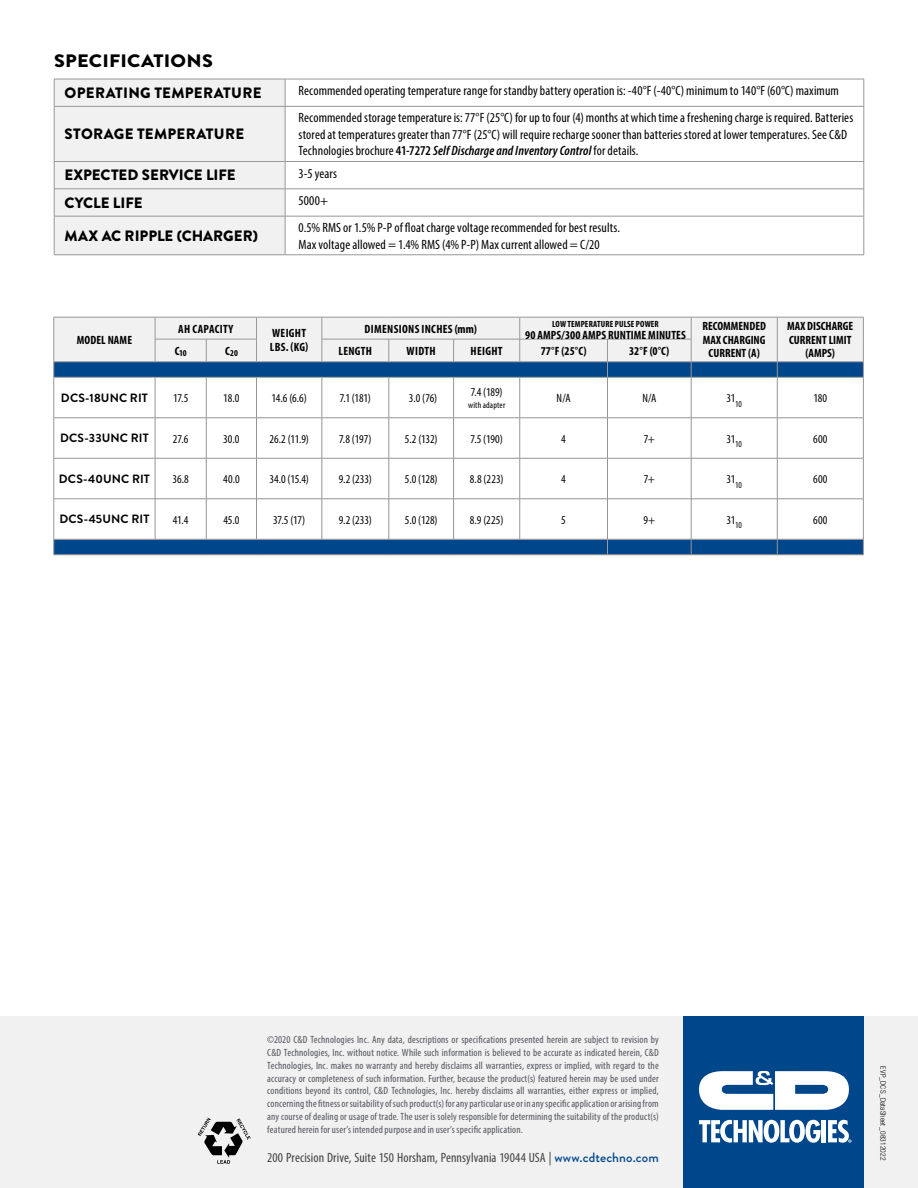
<style>
.page{position:relative;width:918px;height:1188px;background:#fff}
.page>*{position:absolute;margin:0;border:0;box-sizing:border-box;transform-origin:0 0}
.t1{font:900 18px "Brandon Grotesque";letter-spacing:.01em;color:#000;scale:1.1 1}
.t2{font:900 15px "Brandon Grotesque";letter-spacing:.01em;color:#000}
.t3{font:condensed 13.5px/16.5px "Myriad Pro";letter-spacing:.01em;color:#000}
.t4{font:condensed 13.5px "Myriad Pro";letter-spacing:.005em;color:#414042}
.t5{font:italic 13.5px "Myriad Variable Concept";letter-spacing:.01em;color:#000}
.t6{font:condensed 12px "Myriad Pro";letter-spacing:-.005em;color:#000}
.t7{font:700 condensed 12px/13.5px "Myriad Pro";letter-spacing:.005em;color:#000;text-align:center}
.t8{font:700 12px "Brandon Grotesque";letter-spacing:.01em;color:#000}
.t9{font:700 condensed 12px/13.5px "Myriad Pro";letter-spacing:.025em;color:#000}
.t10{font:condensed 10.5px/12.9px "Myriad Pro";letter-spacing:.015em;color:#54565b;text-align:justify}
.t11{font:700 condensed 9px "Myriad Pro";letter-spacing:.015em;color:#000}
.t12{font:condensed 9px "Myriad Pro";letter-spacing:.02em;color:#000}
.t13{font:300 condensed 7.5px "Helvetica Neue LT Std";letter-spacing:.03em;color:#000}
.s1{font-family:"Myriad Pro";font-style:normal;font-stretch:condensed}
.s2{font-family:"Myriad Pro";font-weight:600;font-style:normal;font-stretch:condensed}
.s3{font-family:"Brandon Grotesque";font-weight:500;font-stretch:normal;color:#00468b}
</style>
<div class="page">
<hr style="left:54px;top:555px;width:101px;height:1px;background:#9a969a">
<hr style="left:155px;top:555px;width:51px;height:1px;background:#9a969a">
<hr style="left:206px;top:555px;width:51px;height:1px;background:#9a969a">
<hr style="left:256px;top:555px;width:66px;height:1px;background:#9a969a">
<hr style="left:322px;top:555px;width:67px;height:1px;background:#9a969a">
<hr style="left:389px;top:555px;width:65px;height:1px;background:#9a969a">
<hr style="left:454px;top:555px;width:66px;height:1px;background:#9a969a">
<hr style="left:520px;top:555px;width:88px;height:1px;background:#9a969a">
<hr style="left:608px;top:555px;width:83px;height:1px;background:#9a969a">
<hr style="left:691px;top:555px;width:86px;height:1px;background:#9a969a">
<hr style="left:777px;top:555px;width:87px;height:1px;background:#9a969a">
<svg style="left:54px;top:316px;width:810px;height:239px"></svg>
<hr style="left:155px;top:339px;width:51px;height:1px;background:#9a969a">
<hr style="left:206px;top:339px;width:51px;height:1px;background:#9a969a">
<div style="left:0;top:1017px;width:918px;height:171px;background:#f1f1f2"></div>
<div style="left:684px;top:1017px;width:180px;height:171px;background:#00468b"></div>
<svg style="left:699px;top:1070px;width:150px;height:40px"></svg>
<svg style="left:699px;top:1120px;width:122px;height:23px"></svg>
<hr style="left:822px;top:1120px;width:4px;height:22px;background:#fff">
<svg style="left:828px;top:1120px;width:23px;height:23px"></svg>
<svg style="left:198px;top:1118px;width:53px;height:46px"></svg>
<hr style="left:285px;top:79px;width:579px;height:1px;background:#9a969a">
<svg style="left:864px;top:79px;width:1px;height:27px"></svg>
<hr style="left:285px;top:106px;width:579px;height:1px;background:#9a969a">
<hr style="left:864px;top:107px;width:1px;height:54px;background:#9a969a">
<hr style="left:285px;top:161px;width:579px;height:1px;background:#9a969a">
<hr style="left:285px;top:189px;width:579px;height:1px;background:#9a969a">
<div style="left:54px;top:79px;width:232px;height:176px;background:#f1f1f2"></div>
<svg style="left:864px;top:162px;width:1px;height:54px"></svg>
<hr style="left:54px;top:216px;width:231px;height:1px;background:#9a969a">
<hr style="left:54px;top:216px;width:1px;height:39px;background:#9a969a">
<hr style="left:285px;top:216px;width:579px;height:1px;background:#9a969a">
<hr style="left:285px;top:216px;width:1px;height:39px;background:#9a969a">
<hr style="left:864px;top:216px;width:1px;height:39px;background:#9a969a">
<hr style="left:54px;top:255px;width:231px;height:1px;background:#9a969a">
<hr style="left:285px;top:255px;width:579px;height:1px;background:#9a969a">
<h1 class="t1" style="left:54px;top:48px;width:146px">SPECIFICATIONS</h1>
<h2 class="t2" style="left:65px;top:82px;width:198px">OPERATING TEMPERATURE</h2>
<p class="t3" style="left:299px;top:82px;width:542px">Recommended operating temperature range for standby battery operation is: -40°F (-40°C) minimum to 140°F (60°C) maximum</p>
<h2 class="t2" style="left:65px;top:123px;width:181px">STORAGE TEMPERATURE</h2>
<p class="t3" style="left:299px;top:110px;width:556px">Recommended storage temperature is: 77°F (25°C) for up to four (4) months at which time a freshening charge is required. Batteries stored at temperatures greater than 77°F (25°C) will require recharge sooner than batteries stored at lower temperatures. See C&amp;D</p>
<p class="t5" style="left:299px;top:143px;width:341px"><span class="s1">Technologies brochure</span> <span class="s2">41-7272</span> Self Discharge and Inventory Control <span class="s1">for details.</span></p>
<h2 class="t2" style="left:65px;top:165px;width:173px">EXPECTED SERVICE LIFE</h2>
<p class="t3" style="left:299px;top:165px;width:40px">3-5 years</p>
<h2 class="t2" style="left:65px;top:192px;width:80px">CYCLE LIFE</h2>
<p class="t3" style="left:299px;top:192px;width:31px">5000+</p>
<h2 class="t2" style="left:65px;top:225px;width:195px">MAX AC RIPPLE (CHARGER)</h2>
<p class="t3" style="left:299px;top:219px;width:323px">0.5% RMS or 1.5% P-P of float charge voltage recommended for best results.<br>Max voltage allowed = 1.4% RMS (4% P-P) Max current allowed = C/20</p>
<p class="t7" style="left:77px;top:333px;width:57px">MODEL NAME</p>
<p class="t11" style="left:552px;top:318px;width:108px">LOW TEMPERATURE PULSE POWER</p>
<p class="t7" style="left:525px;top:328px;width:162px">90 AMPS/300 AMPS RUNTIME MINUTES</p>
<p class="t7" style="left:703px;top:319px;width:65px">RECOMMENDED<br>MAX CHARGING<br>CURRENT (A)</p>
<p class="t7" style="left:787px;top:319px;width:68px">MAX DISCHARGE<br>CURRENT LIMIT (AMPS)</p>
<p class="t9" style="left:270px;top:326px;width:40px">WEIGHT<br>LBS. (KG)</p>
<p class="t9" style="left:365px;top:322px;width:114px">DIMENSIONS INCHES (mm)</p>
<p class="t9" style="left:178px;top:322px;width:56px">AH CAPACITY</p>
<p class="t11" style="left:175px;top:348px;width:14px"><sup>C</sup>10</p>
<p class="t11" style="left:225px;top:348px;width:14px"><sup>C</sup>20</p>
<p class="t7" style="left:339px;top:344px;width:35px">LENGTH</p>
<p class="t7" style="left:407px;top:344px;width:31px">WIDTH</p>
<p class="t7" style="left:471px;top:344px;width:34px">HEIGHT</p>
<p class="t7" style="left:541px;top:344px;width:47px">77°F (25°C)</p>
<p class="t7" style="left:629px;top:344px;width:42px">32°F (0°C)</p>
<p class="t8" style="left:61px;top:389px;width:88px">DCS-18UNC RIT</p>
<p class="t6" style="left:173px;top:391px;width:17px">17.5</p>
<p class="t6" style="left:223px;top:391px;width:18px">18.0</p>
<p class="t6" style="left:271px;top:391px;width:37px">14.6 (6.6)</p>
<p class="t6" style="left:340px;top:391px;width:33px">7.1 (181)</p>
<p class="t6" style="left:409px;top:391px;width:30px">3.0 (76)</p>
<p class="t6" style="left:471px;top:385px;width:33px">7.4 (189)</p>
<p class="t12" style="left:468px;top:400px;width:39px">with adapter</p>
<p class="t6" style="left:557px;top:391px;width:15px">N/A</p>
<p class="t6" style="left:642px;top:391px;width:15px">N/A</p>
<p class="t6" style="left:726px;top:391px;width:17px">31<sub>10</sub></p>
<p class="t6" style="left:813px;top:391px;width:15px">180</p>
<p class="t8" style="left:60px;top:430px;width:90px">DCS-33UNC RIT</p>
<p class="t6" style="left:173px;top:431px;width:17px">27.6</p>
<p class="t6" style="left:223px;top:431px;width:18px">30.0</p>
<p class="t6" style="left:269px;top:431px;width:41px">26.2 (11.9)</p>
<p class="t6" style="left:339px;top:431px;width:34px">7.8 (197)</p>
<p class="t6" style="left:405px;top:431px;width:34px">5.2 (132)</p>
<p class="t6" style="left:471px;top:431px;width:34px">7.5 (190)</p>
<p class="t6" style="left:561px;top:431px;width:6px">4</p>
<p class="t6" style="left:644px;top:431px;width:13px">7+</p>
<p class="t6" style="left:726px;top:431px;width:17px">31<sub>10</sub></p>
<p class="t6" style="left:813px;top:431px;width:16px">600</p>
<p class="t8" style="left:59px;top:470px;width:93px">DCS-40UNC RIT</p>
<p class="t6" style="left:172px;top:472px;width:18px">36.8</p>
<p class="t6" style="left:223px;top:472px;width:18px">40.0</p>
<p class="t6" style="left:269px;top:472px;width:41px">34.0 (15.4)</p>
<p class="t6" style="left:339px;top:472px;width:34px">9.2 (233)</p>
<p class="t6" style="left:405px;top:472px;width:34px">5.0 (128)</p>
<p class="t6" style="left:470px;top:472px;width:35px">8.8 (223)</p>
<p class="t6" style="left:561px;top:472px;width:6px">4</p>
<p class="t6" style="left:644px;top:472px;width:13px">7+</p>
<p class="t6" style="left:726px;top:472px;width:17px">31<sub>10</sub></p>
<p class="t6" style="left:813px;top:472px;width:16px">600</p>
<p class="t8" style="left:59px;top:511px;width:91px">DCS-45UNC RIT</p>
<p class="t6" style="left:173px;top:512px;width:17px">41.4</p>
<p class="t6" style="left:223px;top:512px;width:18px">45.0</p>
<p class="t6" style="left:273px;top:512px;width:34px">37.5 (17)</p>
<p class="t6" style="left:339px;top:512px;width:34px">9.2 (233)</p>
<p class="t6" style="left:405px;top:512px;width:34px">5.0 (128)</p>
<p class="t6" style="left:470px;top:512px;width:35px">8.9 (225)</p>
<p class="t6" style="left:561px;top:512px;width:6px">5</p>
<p class="t6" style="left:643px;top:512px;width:13px">9+</p>
<p class="t6" style="left:727px;top:512px;width:17px">31<sub>10</sub></p>
<p class="t6" style="left:813px;top:512px;width:16px">600</p>
<p class="t10" style="left:267px;top:1033px;width:393px">©2020 C&amp;D Technologies Inc. Any data, descriptions or specifications presented herein are subject to revision by C&amp;D Technologies, Inc. without notice. While such information is believed to be accurate as indicated herein, C&amp;D Technologies, Inc. makes no warranty and hereby disclaims all warranties, express or implied, with regard to the accuracy or completeness of such information. Further, because the product(s) featured herein may be used under conditions beyond its control, C&amp;D Technologies, Inc. hereby disclaims all warranties, either express or implied, concerning the fitness or suitability of such product(s) for any particular use or in any specific application or arising from any course of dealing or usage of trade. The user is solely responsible for determining the suitability of the product(s) featured herein for user’s intended purpose and in user’s specific application.</p>
<p class="t4" style="left:267px;top:1149px;width:393px">200 Precision Drive, Suite 150 Horsham, Pennsylvania 19044 USA | <span class="s3">www.cdtechno.com</span></p>
<p class="t13" style="left:888px;top:1066px;width:96px;rotate:90deg">EVP_DCS_DataSheet_08312022</p>
</div>
